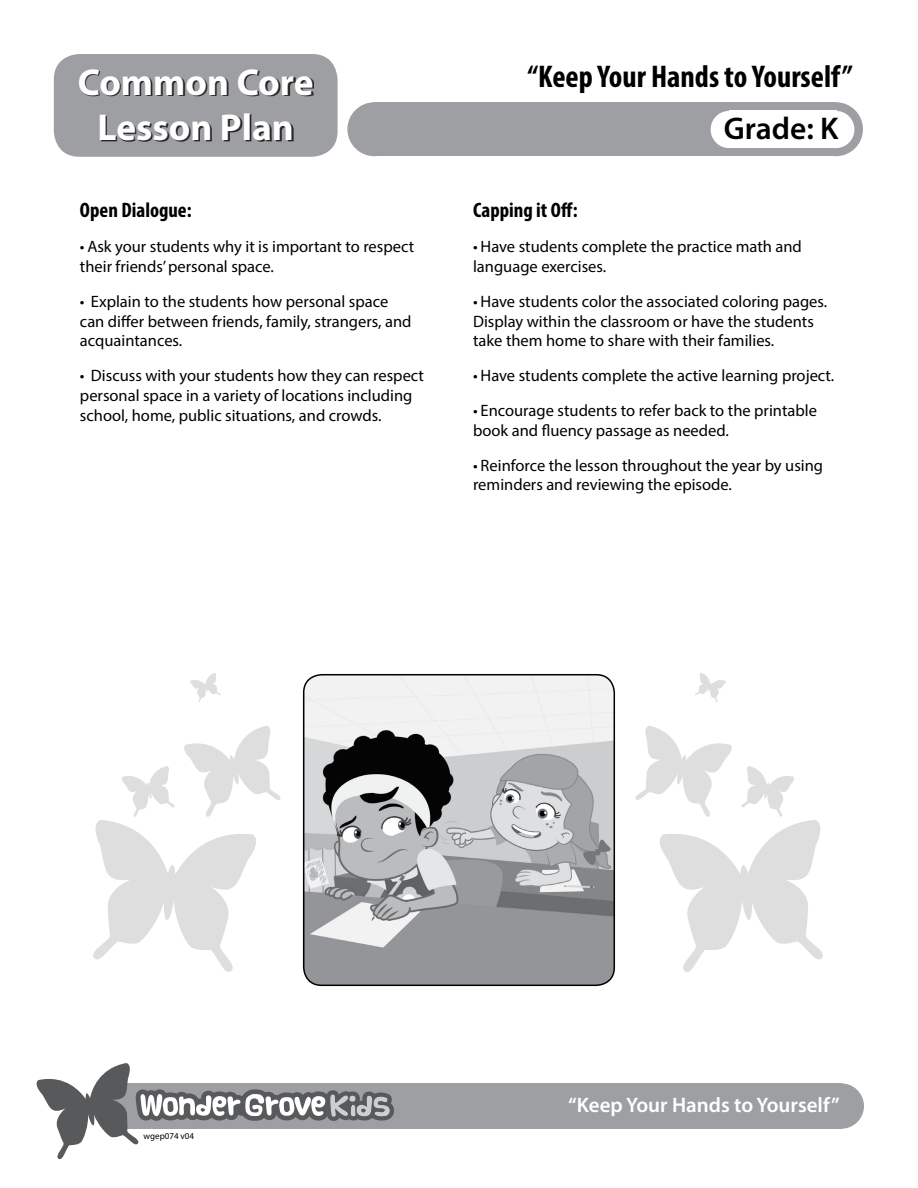
<style>
.page{position:relative;width:918px;height:1188px;background:#fff}
.page>*{position:absolute;margin:0;border:0;box-sizing:border-box;transform-origin:0 0}
.t1{font:700 37.5px/45px "Myriad Pro";color:#fff;text-align:center}
.t2{font:700 condensed 31.5px "Myriad Pro";color:#000}
.t3{font:600 31.5px "Myriad Pro";color:#000}
.t4{font:700 condensed 21px "Myriad Pro";color:#000}
.t5{font:600 21px "Myriad Pro";color:#fff}
.t6{font:16.5px/19.8px "Myriad Pro";color:#000}
.t7{font:9px "Myriad Pro";color:#000}
</style>
<div class="page">
<div style="left:54px;top:54px;width:284px;height:103px;background:#9d9fa2;border-radius:26px"></div>
<div style="left:819px;top:1083px;width:45px;height:46px;background:#9d9fa2;border-radius:50%"></div>
<div style="left:102px;top:1083px;width:739px;height:46px;background:#9d9fa2"></div>
<svg style="left:36px;top:1063px;width:358px;height:97px"></svg>
<div style="left:80px;top:70px;width:234px;height:72px;background:#000;opacity:.75"></div>
<div style="left:809px;top:102px;width:54px;height:54px;background:#9d9fa2;border-radius:50%"></div>
<div style="left:347px;top:102px;width:54px;height:54px;background:#9d9fa2;border-radius:50%"></div>
<div style="left:374px;top:102px;width:462px;height:54px;background:#9d9fa2"></div>
<div style="left:818px;top:111px;width:36px;height:37px;background:#fff;border-radius:50%"></div>
<div style="left:729px;top:111px;width:108px;height:37px;background:#fff"></div>
<div style="left:711px;top:111px;width:37px;height:37px;background:#fff;border-radius:50%"></div>
<svg style="left:635px;top:726px;width:188px;height:246px"></svg>
<svg style="left:695px;top:673px;width:31px;height:29px"></svg>
<svg style="left:93px;top:726px;width:188px;height:246px"></svg>
<svg style="left:190px;top:673px;width:31px;height:29px"></svg>
<img style="left:304px;top:675px;width:310px;height:310px">
<div style="left:303px;top:674px;width:312px;height:312px;border:2px solid #000;border-radius:18px"></div>
<h1 class="t1" style="left:78px;top:58px;width:237px">Common Core<br>Lesson Plan</h1>
<p class="t4" style="left:80px;top:197px;width:113px">Open Dialogue:</p>
<p class="t6" style="left:80px;top:236px;width:336px">• Ask your students why it is important to respect their friends’ personal space.</p>
<p class="t6" style="left:80px;top:291px;width:333px">• Explain to the students how personal space can differ between friends, family, strangers, and acquaintances.</p>
<p class="t6" style="left:80px;top:365px;width:346px">• Discuss with your students how they can respect personal space in a variety of locations including school, home, public situations, and crowds.</p>
<h2 class="t2" style="left:527px;top:56px;width:327px">“Keep Your Hands to Yourself”</h2>
<h2 class="t3" style="left:724px;top:109px;width:116px">Grade: K</h2>
<p class="t4" style="left:473px;top:197px;width:106px">Capping it Off:</p>
<p class="t6" style="left:473px;top:236px;width:330px">• Have students complete the practice math and language exercises.</p>
<p class="t6" style="left:473px;top:291px;width:356px">• Have students color the associated coloring pages.<br>Display within the classroom or have the students take them home to share with their families.</p>
<p class="t6" style="left:473px;top:365px;width:363px">• Have students complete the active learning project.</p>
<p class="t6" style="left:473px;top:400px;width:345px">• Encourage students to refer back to the printable book and fluency passage as needed.</p>
<p class="t6" style="left:473px;top:455px;width:352px">• Reinforce the lesson throughout the year by using reminders and reviewing the episode.</p>
<p class="t7" style="left:144px;top:1130px;width:52px">wgep074 v04</p>
<p class="t5" style="left:568px;top:1092px;width:273px">“Keep Your Hands to Yourself”</p>
</div>
